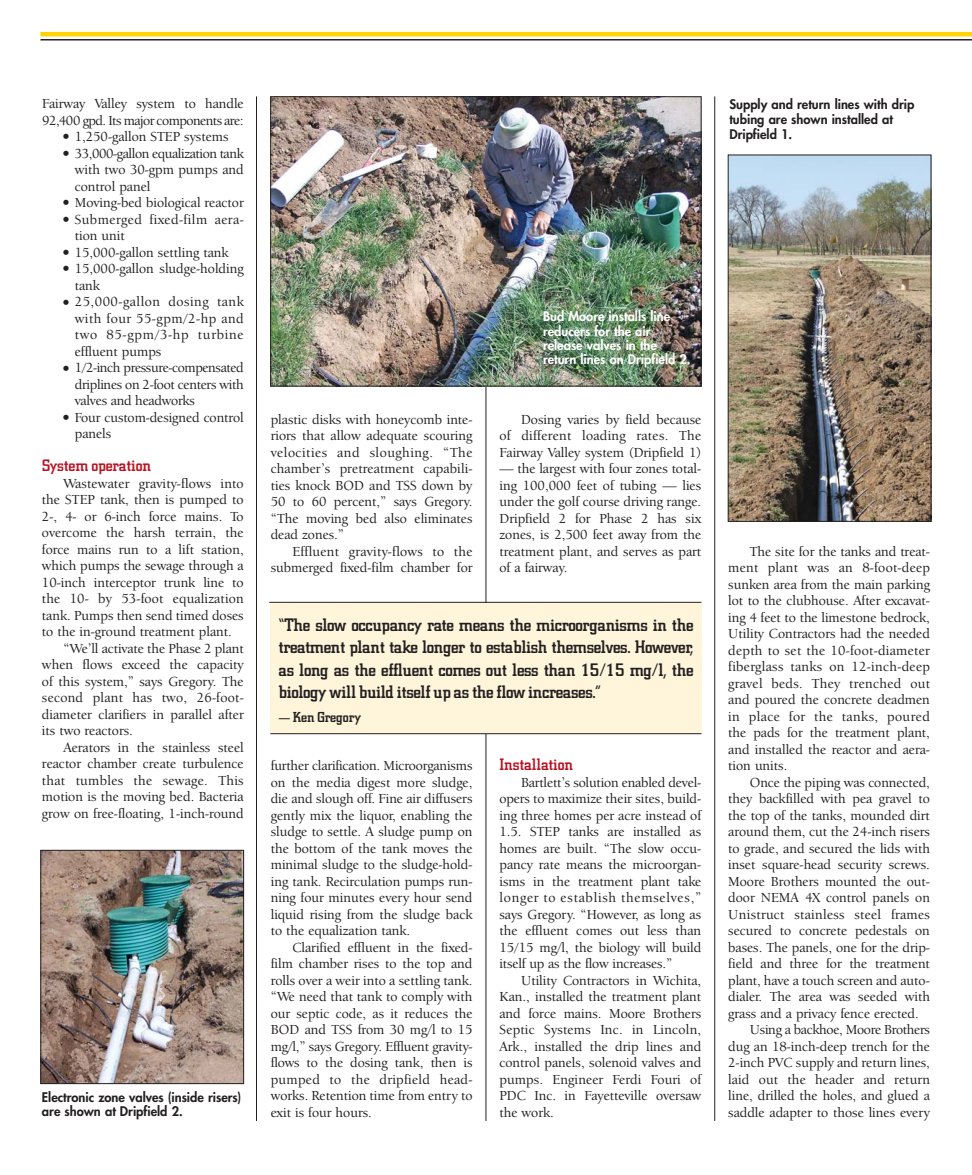
<style>
.page{position:relative;width:972px;height:1175px;background:#fff}
.page>*{position:absolute;margin:0;border:0;box-sizing:border-box;transform-origin:0 0}
.t1{font:18px/22.5px "Circuit";letter-spacing:-.015em;color:#231f20;text-align:justify}
.t2{font:16.5px "Circuit";color:#ba1222}
.t3{font:14.4px "Circuit";color:#231f20}
.t4{font:500 14.25px/16.5px "Berkeley Oldstyle IT Cby BT";color:#231f20;text-align:justify}
.t5{font:500 14.25px/16.5px "Berkeley Oldstyle IT Cby BT";letter-spacing:-.02em;color:#231f20}
.t6{font:500 14.25px "Berkeley Oldstyle IT Cby BT";letter-spacing:.02em;color:#231f20}
.t7{font:500 14.25px/16.5px "Berkeley Oldstyle IT Cby BT";letter-spacing:.03em;color:#231f20}
.t8{font:800 12.9px/15px "Futura";color:#231f20}
.t9{font:800 12.9px/14.4px "Futura";color:#fff}
.s1{font-size:18px}
</style>
<div class="page">
<hr style="left:40px;top:32px;width:932px;height:4px;background:#ffd400">
<hr style="left:40px;top:39px;width:932px;height:1px;background:#231f20">
<hr style="left:486px;top:386px;width:1px;height:734px;background:#231f20">
<hr style="left:714px;top:96px;width:1px;height:1024px;background:#231f20">
<hr style="left:256px;top:96px;width:1px;height:1024px;background:#231f20">
<img style="left:272px;top:98px;width:427px;height:286px">
<div style="left:270px;top:96px;width:431px;height:290px;border:1px solid #231f20"></div>
<img style="left:730px;top:157px;width:199px;height:362px">
<div style="left:728px;top:155px;width:203px;height:366px;border:1px solid #231f20"></div>
<img style="left:43px;top:852px;width:199px;height:229px">
<div style="left:41px;top:850px;width:203px;height:233px;border:1px solid #231f20"></div>
<div style="left:270px;top:602px;width:431px;height:131px;background:#fff5db"></div>
<hr style="left:269px;top:602px;width:432px;height:1px;background:#231f20">
<hr style="left:270px;top:733px;width:431px;height:1px;background:#231f20">
<p class="t5" style="left:42px;top:96px;width:203px">Fairway Valley system to handle<br>92,400 gpd. Its major components are:</p>
<p class="t4" style="left:61px;top:129px;width:169px"><span class="s1">•</span> 1,250-gallon STEP systems</p>
<p class="t4" style="left:75px;top:146px;width:170px;text-indent:-14px"><span class="s1">•</span> 33,000-gallon equalization tank with two 30-gpm pumps and control panel</p>
<p class="t4" style="left:61px;top:195px;width:184px"><span class="s1">•</span> Moving-bed biological reactor</p>
<p class="t7" style="left:75px;top:212px;width:170px;text-indent:-14px"><span class="s1">•</span> Submerged fixed-film aera&shy;tion unit</p>
<p class="t4" style="left:61px;top:245px;width:169px"><span class="s1">•</span> 15,000-gallon settling tank</p>
<p class="t4" style="left:75px;top:261px;width:170px;text-indent:-14px"><span class="s1">•</span> 15,000-gallon sludge-holding tank</p>
<p class="t4" style="left:75px;top:294px;width:170px;text-indent:-14px"><span class="s1">•</span> 25,000-gallon dosing tank with four 55-gpm/2-hp and two 85-gpm/3-hp turbine effluent pumps</p>
<p class="t4" style="left:75px;top:360px;width:170px;text-indent:-14px"><span class="s1">•</span> 1/2-inch pressure-compensated driplines on 2-foot centers with valves and headworks</p>
<p class="t4" style="left:75px;top:410px;width:170px;text-indent:-14px"><span class="s1">•</span> Four custom-designed control panels</p>
<p class="t2" style="left:42px;top:459px;width:111px">System operation</p>
<p class="t4" style="left:64px;top:476px;width:182px">Wastewater gravity-flows into</p>
<p class="t4" style="left:42px;top:492px;width:203px">the STEP tank, then is pumped to</p>
<p class="t4" style="left:42px;top:509px;width:203px">2-, 4- or 6-inch force mains. To</p>
<p class="t4" style="left:42px;top:525px;width:203px">overcome the harsh terrain, the</p>
<p class="t4" style="left:42px;top:542px;width:203px">force mains run to a lift station,</p>
<p class="t4" style="left:42px;top:558px;width:203px">which pumps the sewage through a</p>
<p class="t4" style="left:42px;top:575px;width:203px">10-inch interceptor trunk line to</p>
<p class="t4" style="left:42px;top:591px;width:203px">the 10- by 53-foot equalization</p>
<p class="t4" style="left:42px;top:608px;width:203px">tank. Pumps then send timed doses</p>
<p class="t4" style="left:42px;top:624px;width:191px">to the in-ground treatment plant.</p>
<p class="t4" style="left:64px;top:641px;width:182px">“We’ll activate the Phase 2 plant</p>
<p class="t4" style="left:42px;top:657px;width:203px">when flows exceed the capacity</p>
<p class="t4" style="left:42px;top:674px;width:203px">of this system,” says Gregory. The</p>
<p class="t6" style="left:42px;top:692px;width:203px">second plant has two, 26-foot-</p>
<p class="t4" style="left:42px;top:707px;width:203px">diameter clarifiers in parallel after</p>
<p class="t4" style="left:42px;top:723px;width:92px">its two reactors.</p>
<p class="t4" style="left:64px;top:740px;width:182px">Aerators in the stainless steel</p>
<p class="t4" style="left:42px;top:756px;width:203px">reactor chamber create turbulence</p>
<p class="t6" style="left:42px;top:774px;width:203px">that tumbles the sewage. This</p>
<p class="t4" style="left:42px;top:789px;width:203px">motion is the moving bed. Bacteria</p>
<p class="t4" style="left:42px;top:806px;width:203px">grow on free-floating, 1-inch-round</p>
<p class="t8" style="left:42px;top:1090px;width:201px;line-height:14.4px">Electronic zone valves (inside risers) are shown at Dripfield 2.</p>
<p class="t8" style="left:729px;top:98px;width:186px">Supply and return lines with drip tubing are shown installed at<br>Dripfield 1.</p>
<p class="t4" style="left:271px;top:412px;width:203px">plastic disks with honeycomb inte&shy;riors that allow adequate scouring velocities and sloughing. “The chamber’s pretreatment capabili&shy;ties knock BOD and TSS down by 50 to 60 percent,” says Gregory. “The moving bed also eliminates dead zones.”</p>
<p class="t4" style="left:271px;top:544px;width:203px;text-align:right">Effluent gravity-flows to the submerged fixed-film chamber for</p>
<p class="t9" style="left:543px;top:310px;width:149px">Bud Moore installs line reducers for the air release valves in the return lines on Dripfield 2.</p>
<p class="t4" style="left:499px;top:412px;width:203px;text-indent:22px">Dosing varies by field because of different loading rates. The Fairway Valley system (Dripfield 1)</p>
<p class="t4" style="left:499px;top:461px;width:203px">— the largest with four zones total&shy;ing 100,000 feet of tubing — lies under the golf course driving range.<br>Dripfield 2 for Phase 2 has six zones, is 2,500 feet away from the treatment plant, and serves as part of a fairway.</p>
<p class="t1" style="left:279px;top:615px;width:416px">“The slow occupancy rate means the microorganisms in the treatment plant take longer to establish themselves. However, as long as the effluent comes out less than 15/15 mg/l, the biology will build itself up as the flow increases.”</p>
<p class="t3" style="left:279px;top:712px;width:84px">— Ken Gregory</p>
<p class="t4" style="left:271px;top:758px;width:203px">further clarification. Microorganisms on the media digest more sludge, die and slough off. Fine air diffusers gently mix the liquor, enabling the sludge to settle. A sludge pump on the bottom of the tank moves the minimal sludge to the sludge-hold&shy;ing tank. Recirculation pumps run&shy;ning four minutes every hour send liquid rising from the sludge back to the equalization tank.</p>
<p class="t4" style="left:271px;top:940px;width:203px;text-indent:22px">Clarified effluent in the fixed&shy;film chamber rises to the top and rolls over a weir into a settling tank. “We need that tank to comply with our septic code, as it reduces the BOD and TSS from 30 mg/l to 15 mg/l,” says Gregory. Effluent gravity&shy;flows to the dosing tank, then is pumped to the dripfield head&shy;works. Retention time from entry to exit is four hours.</p>
<p class="t2" style="left:500px;top:758px;width:75px">Installation</p>
<p class="t4" style="left:499px;top:775px;width:203px;text-indent:22px">Bartlett’s solution enabled devel&shy;opers to maximize their sites, build&shy;ing three homes per acre instead of 1.5. STEP tanks are installed as homes are built. “The slow occu&shy;pancy rate means the microorgan&shy;isms in the treatment plant take longer to establish themselves,” says Gregory. “However, as long as the effluent comes out less than 15/15 mg/l, the biology will build itself up as the flow increases.”</p>
<p class="t4" style="left:499px;top:973px;width:203px;text-indent:22px">Utility Contractors in Wichita, Kan., installed the treatment plant and force mains. Moore Brothers Septic Systems Inc. in Lincoln, Ark., installed the drip lines and control panels, solenoid valves and pumps. Engineer Ferdi Fouri of PDC Inc. in Fayetteville oversaw the work.</p>
<p class="t4" style="left:728px;top:544px;width:203px;text-indent:22px">The site for the tanks and treat&shy;ment plant was an 8-foot-deep sunken area from the main parking lot to the clubhouse. After excavat&shy;ing 4 feet to the limestone bedrock, Utility Contractors had the needed depth to set the 10-foot-diameter fiberglass tanks on 12-inch-deep gravel beds. They trenched out and poured the concrete deadmen in place for the tanks, poured the pads for the treatment plant, and installed the reactor and aera&shy;tion units.</p>
<p class="t4" style="left:750px;top:775px;width:182px">Once the piping was connected,</p>
<p class="t4" style="left:728px;top:792px;width:203px">they backfilled with pea gravel to</p>
<p class="t4" style="left:728px;top:808px;width:203px">the top of the tanks, mounded dirt</p>
<p class="t4" style="left:728px;top:825px;width:203px">around them, cut the 24-inch risers</p>
<p class="t4" style="left:728px;top:841px;width:203px">to grade, and secured the lids with</p>
<p class="t4" style="left:728px;top:858px;width:203px">inset square-head security screws.</p>
<p class="t4" style="left:728px;top:874px;width:203px">Moore Brothers mounted the out-</p>
<p class="t4" style="left:728px;top:891px;width:203px">door NEMA 4X control panels on</p>
<p class="t6" style="left:728px;top:908px;width:203px">Unistruct stainless steel frames</p>
<p class="t4" style="left:728px;top:924px;width:203px">secured to concrete pedestals on</p>
<p class="t4" style="left:728px;top:940px;width:203px">bases. The panels, one for the drip-</p>
<p class="t4" style="left:728px;top:957px;width:203px">field and three for the treatment</p>
<p class="t4" style="left:728px;top:973px;width:203px">plant, have a touch screen and auto-</p>
<p class="t4" style="left:728px;top:990px;width:203px">dialer. The area was seeded with</p>
<p class="t4" style="left:728px;top:1006px;width:192px">grass and a privacy fence erected.</p>
<p class="t5" style="left:750px;top:1023px;width:182px">Using a backhoe, Moore Brothers</p>
<p class="t4" style="left:728px;top:1039px;width:203px">dug an 18-inch-deep trench for the</p>
<p class="t4" style="left:728px;top:1056px;width:203px">2-inch PVC supply and return lines,</p>
<p class="t4" style="left:728px;top:1072px;width:203px">laid out the header and return</p>
<p class="t4" style="left:728px;top:1089px;width:203px">line, drilled the holes, and glued a</p>
<p class="t4" style="left:728px;top:1105px;width:203px">saddle adapter to those lines every</p>
</div>
